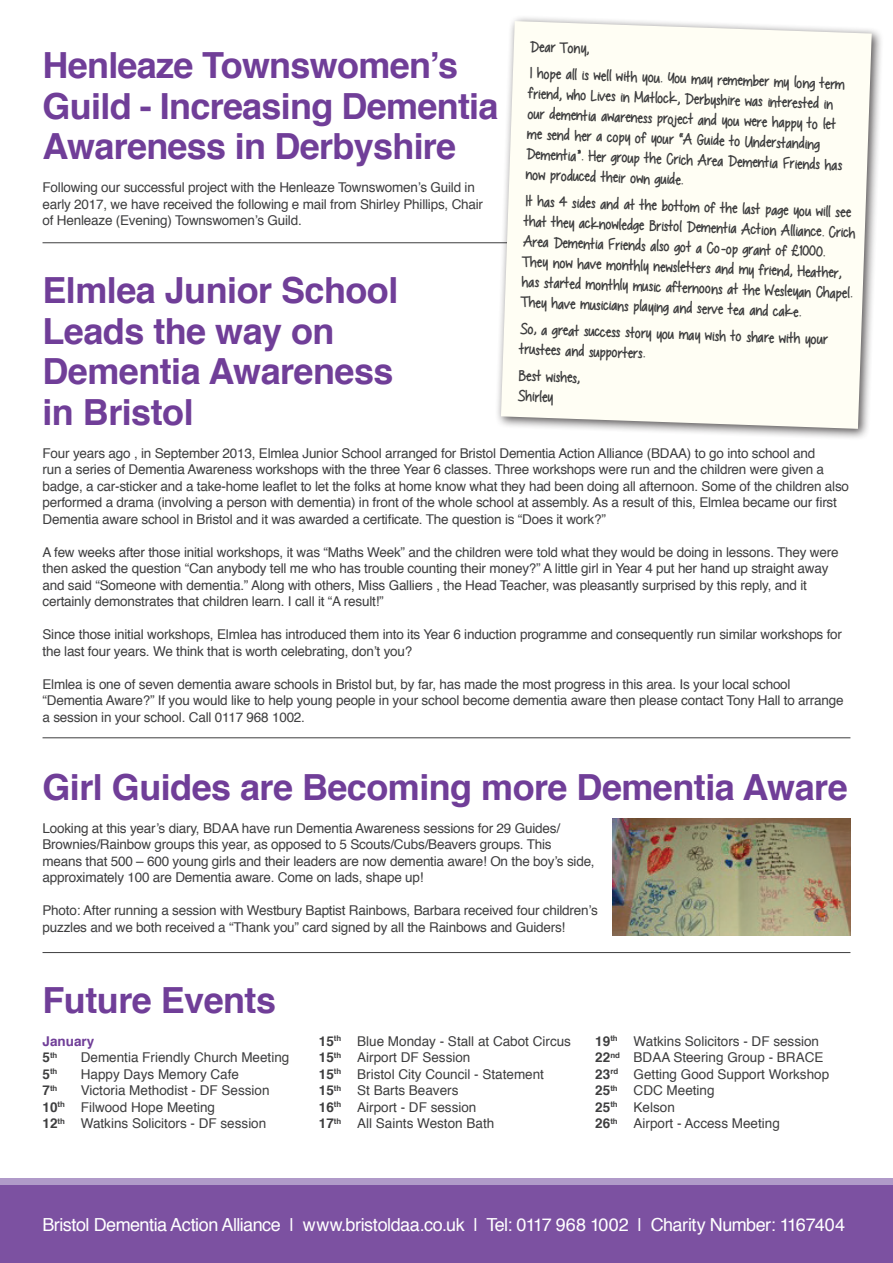
<style>
.page{position:relative;width:893px;height:1263px;background:#fff}
.page>*{position:absolute;margin:0;border:0;box-sizing:border-box;transform-origin:0 0}
.t1{font:700 36px/40.5px "Helvetica";letter-spacing:-.015em;color:#703e98}
.t2{font:20.25px/20.2px "Chocolate Covered Raindrops";color:#3e3e3f}
.t3{font:18px "Helvetica";letter-spacing:-.025em;color:#fff}
.t4{font:13.5px/16.5px "Helvetica";letter-spacing:-.015em;color:#3e3e3f}
.t5{font:700 13.5px "Helvetica";color:#703e98}
.t6{font:700 7.8px "Helvetica";color:#3e3e3f}
.s1{font-size:13.5px}
.s2{font-weight:700}
</style>
<div class="page">
<div style="left:0;top:1184px;width:893px;height:79px;background:#7c51a1"></div>
<div style="left:0;top:1178px;width:893px;height:6px;background:#b09ac9"></div>
<img style="left:612px;top:819px;width:238px;height:116px">
<hr style="left:43px;top:242px;width:807px;height:1px;background:#3e3e3f">
<div style="left:495px;top:15px;width:389px;height:426px;background:#231f20;opacity:.75"></div>
<div style="left:501px;top:21px;width:371px;height:408px;background:#fffef4"></div>
<hr style="left:43px;top:737px;width:807px;height:1px;background:#3e3e3f">
<hr style="left:43px;top:952px;width:807px;height:1px;background:#3e3e3f">
<p class="t2" style="left:527px;top:36px;width:61px;rotate:2deg">Dear Tony,</p>
<p class="t2" style="left:526px;top:63px;width:318px;rotate:2deg">I hope all is well with you. You may remember my long term friend, who Lives in Matlock, Derbyshire was interested in our dementia awareness project and you were happy to let me send her a copy of your “A Guide to Understanding Dementia”. Her group the Crich Area Dementia Friends has now produced their own guide.</p>
<p class="t2" style="left:522px;top:190px;width:333px;rotate:2deg">It has 4 sides and at the bottom of the last page you will see that they acknowledge Bristol Dementia Action Alliance. Crich Area Dementia Friends also got a Co-op grant of £1000.<br>They now have monthly newsletters and my friend, Heather, has started monthly music afternoons at the Wesleyan Chapel.<br>They have musicians playing and serve tea and cake.</p>
<p class="t2" style="left:517px;top:318px;width:309px;rotate:2deg">So, a great success story you may wish to share with your trustees and supporters.</p>
<p class="t2" style="left:515px;top:365px;width:63px;rotate:2deg">Best wishes,<br>Shirley</p>
<p class="t1" style="left:43px;top:46px;width:458px">Henleaze Townswomen’s<br>Guild - Increasing Dementia<br>Awareness in Derbyshire</p>
<p class="t4" style="left:43px;top:180px;width:442px">Following our successful project with the Henleaze Townswomen’s Guild in early 2017, we have received the following e mail from Shirley Phillips, Chair of Henleaze (Evening) Townswomen’s Guild.</p>
<p class="t1" style="left:43px;top:271px;width:357px">Elmlea Junior School<br>Leads the way on<br>Dementia Awareness in Bristol</p>
<p class="t4" style="left:43px;top:445px;width:808px">Four years ago , in September 2013, Elmlea Junior School arranged for Bristol Dementia Action Alliance (BDAA) to go into school and<br>run a series of Dementia Awareness workshops with the three Year 6 classes. Three workshops were run and the children were given a badge, a car-sticker and a take-home leaflet to let the folks at home know what they had been doing all afternoon. Some of the children also performed a drama (involving a person with dementia) in front of the whole school at assembly. As a result of this, Elmlea became our first Dementia aware school in Bristol and it was awarded a certificate. The question is “Does it work?”</p>
<p class="t4" style="left:43px;top:544px;width:798px">A few weeks after those initial workshops, it was “Maths Week” and the children were told what they would be doing in lessons. They were then asked the question “Can anybody tell me who has trouble counting their money?” A little girl in Year 4 put her hand up straight away and said “Someone with dementia.” Along with others, Miss Galliers , the Head Teacher, was pleasantly surprised by this reply, and it certainly demonstrates that children learn. I call it “A result!”</p>
<p class="t4" style="left:43px;top:627px;width:801px">Since those initial workshops, Elmlea has introduced them into its Year 6 induction programme and consequently run similar workshops for the last four years. We think that is worth celebrating, don’t you?</p>
<p class="t4" style="left:43px;top:676px;width:802px">Elmlea is one of seven dementia aware schools in Bristol but, by far, has made the most progress in this area. Is your local school “Dementia Aware?” If you would like to help young people in your school become dementia aware then please contact Tony Hall to arrange a session in your school. Call 0117 968 1002.</p>
<p class="t1" style="left:43px;top:767px;width:807px">Girl Guides are Becoming more Dementia Aware</p>
<p class="t4" style="left:43px;top:820px;width:554px">Looking at this year’s diary, BDAA have run Dementia Awareness sessions for 29 Guides/ Brownies/Rainbow groups this year, as opposed to 5 Scouts/Cubs/Beavers groups. This means that 500 – 600 young girls and their leaders are now dementia aware! On the boy’s side, approximately 100 are Dementia aware. Come on lads, shape up!</p>
<p class="t4" style="left:43px;top:903px;width:557px">Photo: After running a session with Westbury Baptist Rainbows, Barbara received four children’s puzzles and we both received a “Thank you” card signed by all the Rainbows and Guiders!</p>
<p class="t1" style="left:43px;top:980px;width:235px">Future Events</p>
<p class="t5" style="left:43px;top:1030px;width:53px">January</p>
<p class="t6" style="left:43px;top:1049px;width:16px"><span class="s1">5</span>th</p>
<p class="t4" style="left:81px;top:1050px;width:210px">Dementia Friendly Church Meeting</p>
<p class="t6" style="left:43px;top:1065px;width:16px"><span class="s1">5</span>th</p>
<p class="t4" style="left:81px;top:1066px;width:160px">Happy Days Memory Cafe</p>
<p class="t6" style="left:43px;top:1082px;width:16px"><span class="s1">7</span>th</p>
<p class="t4" style="left:81px;top:1083px;width:190px">Victoria Methodist - DF Session</p>
<p class="t4" style="left:43px;top:1099px;width:174px"><span class="s2">10</span><sup>th</sup> Filwood Hope Meeting</p>
<p class="t4" style="left:43px;top:1116px;width:225px"><span class="s2">12</span><sup>th</sup> Watkins Solicitors - DF session</p>
<p class="t4" style="left:319px;top:1033px;width:254px"><span class="s2">15</span><sup>th</sup> Blue Monday - Stall at Cabot Circus</p>
<p class="t4" style="left:319px;top:1050px;width:153px"><span class="s2">15</span><sup>th</sup> Airport DF Session</p>
<p class="t4" style="left:319px;top:1066px;width:227px"><span class="s2">15</span><sup>th</sup> Bristol City Council - Statement</p>
<p class="t4" style="left:319px;top:1083px;width:141px"><span class="s2">15</span><sup>th</sup> St Barts Beavers</p>
<p class="t4" style="left:319px;top:1099px;width:159px"><span class="s2">16</span><sup>th</sup> Airport - DF session</p>
<p class="t4" style="left:319px;top:1116px;width:177px"><span class="s2">17</span><sup>th</sup> All Saints Weston Bath</p>
<p class="t4" style="left:595px;top:1033px;width:225px"><span class="s2">19</span><sup>th</sup> Watkins Solicitors - DF session</p>
<p class="t4" style="left:595px;top:1050px;width:230px"><span class="s2">22</span><sup>nd</sup> BDAA Steering Group - BRACE</p>
<p class="t4" style="left:595px;top:1066px;width:235px"><span class="s2">23</span><sup>rd</sup> Getting Good Support Workshop</p>
<p class="t4" style="left:595px;top:1083px;width:121px"><span class="s2">25</span><sup>th</sup> CDC Meeting</p>
<p class="t4" style="left:595px;top:1099px;width:81px"><span class="s2">25</span><sup>th</sup> Kelson</p>
<p class="t4" style="left:595px;top:1116px;width:186px"><span class="s2">26</span><sup>th</sup> Airport - Access Meeting</p>
<p class="t3" style="left:43px;top:1211px;width:804px">Bristol Dementia Action Alliance | www.bristoldaa.co.uk | Tel: 0117 968 1002 | Charity Number: 1167404</p>
</div>
